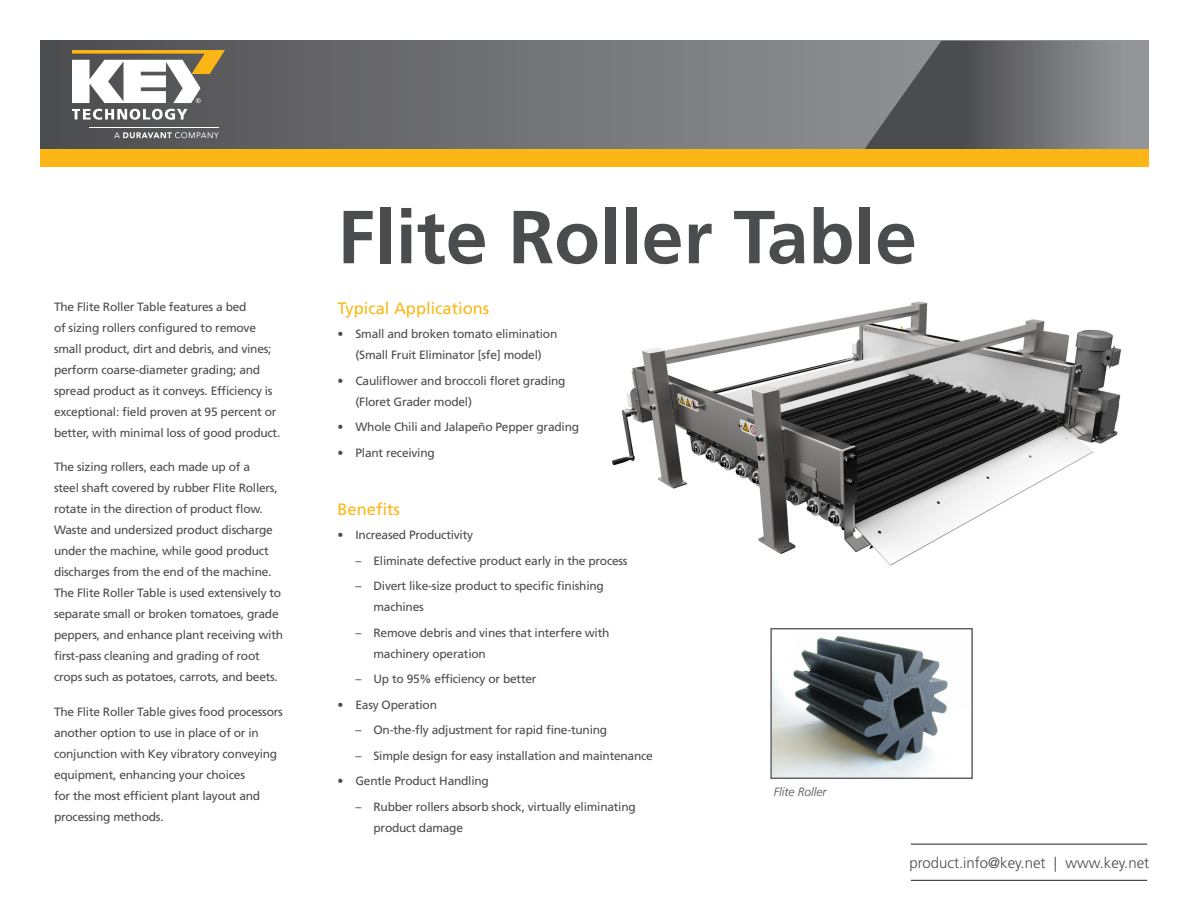
<style>
.page{position:relative;width:1188px;height:918px;background:#fff}
.page>*{position:absolute;margin:0;border:0;box-sizing:border-box;transform-origin:0 0}
.Headline{font:700 75px "Frutiger LT Std";color:#4b4c4d}
.Subhead_1{font:16.5px "Frutiger LT Std";color:#fcb615}
.t1{font:300 15px "Frutiger LT Std";color:#4b4c4d}
.Body{font:12px/21px "Frutiger LT Std";letter-spacing:-.02em;color:#4b4c4d}
.t2{font:italic 300 12px "Frutiger LT Std";color:#4b4c4d}
</style>
<div class="page">
<svg style="left:41px;top:41px;width:820px;height:108px;background:#6f7072"></svg>
<svg style="left:861px;top:41px;width:288px;height:108px;background:#6f7073"></svg>
<div style="left:41px;top:149px;width:1108px;height:18px;background:#fcb615"></div>
<hr style="left:911px;top:844px;width:236px;height:1px;background:#231f20">
<hr style="left:911px;top:880px;width:236px;height:1px;background:#231f20">
<svg style="left:72px;top:50px;width:153px;height:53px"></svg>
<svg style="left:72px;top:109px;width:115px;height:11px"></svg>
<svg style="left:114px;top:132px;width:105px;height:6px"></svg>
<hr style="left:90px;top:127px;width:129px;height:1px;background:#fff">
<img style="left:611px;top:301px;width:511px;height:265px">
<img style="left:773px;top:636px;width:175px;height:140px">
<div style="left:770px;top:628px;width:203px;height:151px;border:2px solid #636366"></div>
<p class="Body" style="left:54px;top:296px;width:228px">The Flite Roller Table features a bed<br>of sizing rollers configured to remove small product, dirt and debris, and vines; perform coarse-diameter grading; and spread product as it conveys. Efficiency is exceptional: field proven at 95 percent or better, with minimal loss of good product.</p>
<p class="Body" style="left:54px;top:457px;width:231px">The sizing rollers, each made up of a<br>steel shaft covered by rubber Flite Rollers, rotate in the direction of product flow.<br>Waste and undersized product discharge under the machine, while good product discharges from the end of the machine.<br>The Flite Roller Table is used extensively to separate small or broken tomatoes, grade peppers, and enhance plant receiving with first-pass cleaning and grading of root crops such as potatoes, carrots, and beets.</p>
<p class="Body" style="left:54px;top:701px;width:230px">The Flite Roller Table gives food processors another option to use in place of or in conjunction with Key vibratory conveying equipment, enhancing your choices<br>for the most efficient plant layout and processing methods.</p>
<p class="Headline" style="left:338px;top:193px;width:581px">Flite Roller Table</p>
<p class="Subhead_1" style="left:338px;top:299px;width:153px">Typical Applications</p>
<p class="Body" style="left:338px;top:324px;width:221px;text-align:center">• Small and broken tomato elimination (Small Fruit Eliminator [sfe] model)</p>
<p class="Body" style="left:356px;top:370px;width:212px;text-indent:-18px">• Cauliflower and broccoli floret grading (Floret Grader model)</p>
<p class="Body" style="left:338px;top:417px;width:243px">• Whole Chili and Jalapeño Pepper grading</p>
<p class="Body" style="left:338px;top:442px;width:99px">• Plant receiving</p>
<p class="Subhead_1" style="left:338px;top:500px;width:64px">Benefits</p>
<p class="Body" style="left:338px;top:525px;width:137px">• Increased Productivity</p>
<p class="Body" style="left:356px;top:550px;width:274px">– Eliminate defective product early in the process</p>
<p class="Body" style="left:374px;top:576px;width:232px;text-indent:-18px">– Divert like-size product to specific finishing machines</p>
<p class="Body" style="left:374px;top:622px;width:237px;text-indent:-18px">– Remove debris and vines that interfere with machinery operation</p>
<p class="Body" style="left:356px;top:669px;width:183px">– Up to 95% efficiency or better</p>
<p class="Body" style="left:338px;top:694px;width:101px">• Easy Operation</p>
<p class="Body" style="left:356px;top:720px;width:253px">– On-the-fly adjustment for rapid fine-tuning</p>
<p class="Body" style="left:356px;top:745px;width:299px">– Simple design for easy installation and maintenance</p>
<p class="Body" style="left:338px;top:771px;width:153px">• Gentle Product Handling</p>
<p class="Body" style="left:374px;top:796px;width:264px;text-indent:-18px">– Rubber rollers absorb shock, virtually eliminating product damage</p>
<p class="t2" style="left:774px;top:785px;width:54px">Flite Roller</p>
<p class="t1" style="left:909px;top:854px;width:241px">product.info@key.net | www.key.net</p>
</div>
